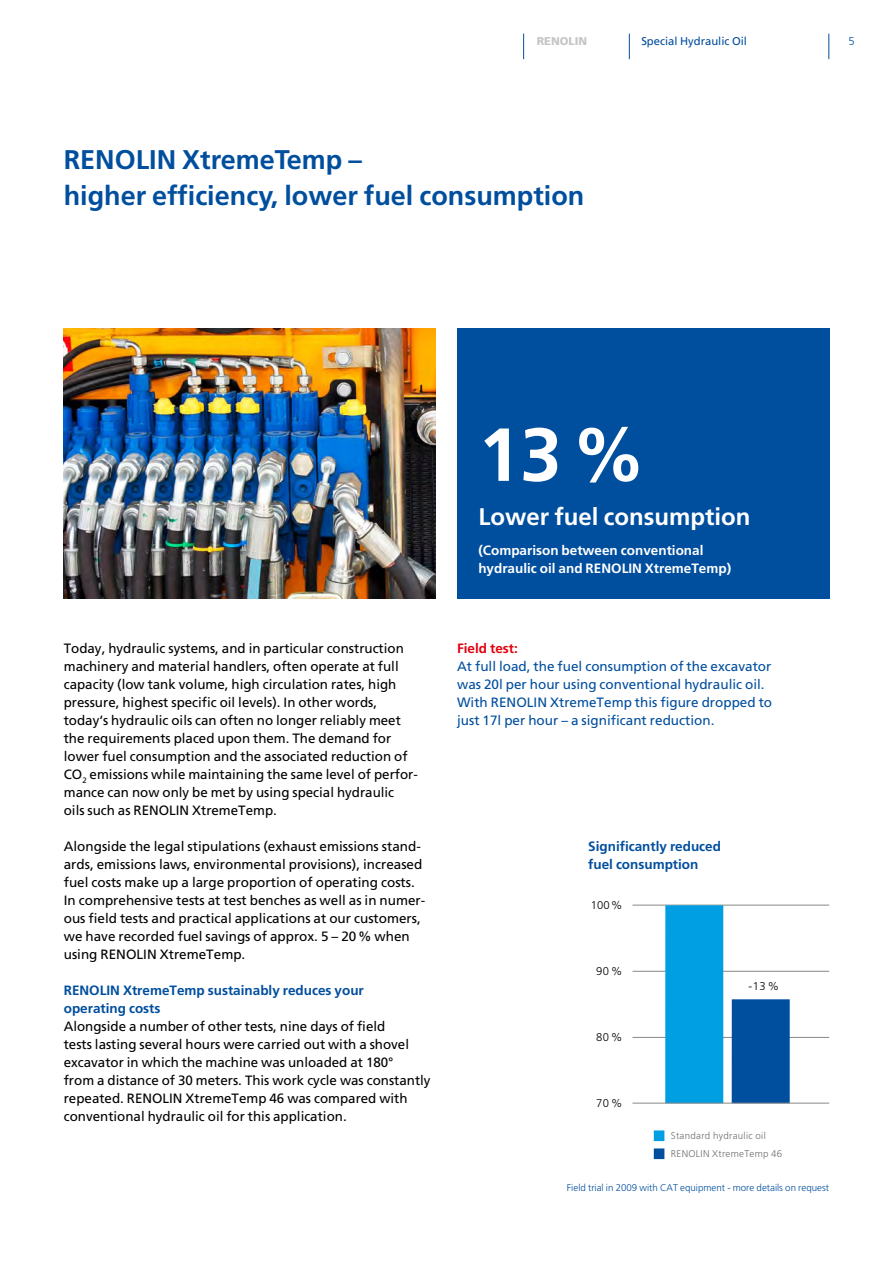
<style>
.page{position:relative;width:893px;height:1263px;background:#fff}
.page>*{position:absolute;margin:0;border:0;box-sizing:border-box;transform-origin:0 0}
.t1{font:700 75px "Frutiger LT Std";color:#fff}
.t2{font:700 27px/36px "Frutiger LT Std";color:#004e9e}
.t3{font:700 24px "Frutiger LT Std";color:#fff}
.t4{font:13.5px/18px "Frutiger LT Std";color:#000}
.t5{font:13.5px/18px "Frutiger LT Std";color:#004e9e}
.t6{font:700 13.5px/18px "Frutiger LT Std";color:#004e9e}
.t7{font:700 13.5px/18px "Frutiger LT Std";color:#fff}
.t8{font:700 13.5px "Frutiger LT Std";color:#e3000f}
.t9{font:11.25px "Frutiger LT Std";color:#004e9e}
.t10{font:300 11.25px "Frutiger LT Std";letter-spacing:.03em;color:#000}
.t11{font:900 11.25px "Frutiger LT Std";color:#c5c6c6}
.t12{font:300 11.25px "Frutiger LT Std";color:#004e9e}
.t13{font:300 9.75px "Frutiger LT Std";color:#004e9e}
.t14{font:300 9.75px/18px "Frutiger LT Std";letter-spacing:.03em;color:#6f6f6e}
</style>
<div class="page">
<img style="left:64px;top:329px;width:372px;height:270px">
<svg style="left:629px;top:34px;width:1px;height:25px"></svg>
<svg style="left:523px;top:34px;width:1px;height:25px"></svg>
<svg style="left:828px;top:34px;width:1px;height:25px"></svg>
<div style="left:457px;top:329px;width:372px;height:270px;background:#004e9e"></div>
<hr style="left:632px;top:905px;width:197px;height:1px;background:#878786">
<hr style="left:632px;top:971px;width:197px;height:1px;background:#878786">
<hr style="left:632px;top:1037px;width:197px;height:1px;background:#878786">
<div style="left:665px;top:905px;width:58px;height:198px;background:#009ee3"></div>
<div style="left:732px;top:999px;width:58px;height:104px;background:#004e9e"></div>
<hr style="left:632px;top:1103px;width:197px;height:1px;background:#878786">
<div style="left:654px;top:1130px;width:10px;height:11px;background:#009ee3"></div>
<div style="left:654px;top:1148px;width:10px;height:11px;background:#004e9e"></div>
<p class="t11" style="left:537px;top:34px;width:52px">RENOLIN</p>
<p class="t9" style="left:641px;top:34px;width:107px">Special Hydraulic Oil</p>
<p class="t12" style="left:848px;top:34px;width:8px">5</p>
<h2 class="t2" style="left:64px;top:142px;width:522px">RENOLIN XtremeTemp –<br>higher efficiency, lower fuel consumption</h2>
<h1 class="t1" style="left:478px;top:411px;width:169px">13%</h1>
<h3 class="t3" style="left:478px;top:503px;width:273px">Lower fuel consumption</h3>
<p class="t7" style="left:478px;top:542px;width:254px">(Comparison between conventional hydraulic oil and RENOLIN XtremeTemp)</p>
<p class="t4" style="left:64px;top:639px;width:356px">Today, hydraulic systems, and in particular construction machinery and material handlers, often operate at full capacity (low tank volume, high circulation rates, high pressure, highest specific oil levels). In other words, today‘s hydraulic oils can often no longer reliably meet the requirements placed upon them. The demand for lower fuel consumption and the associated reduction of CO<sub>2</sub> emissions while maintaining the same level of perfor&shy;mance can now only be met by using special hydraulic oils such as RENOLIN XtremeTemp.</p>
<p class="t4" style="left:64px;top:837px;width:363px">Alongside the legal stipulations (exhaust emissions stand&shy;ards, emissions laws, environmental provisions), increased fuel costs make up a large proportion of operating costs.<br>In comprehensive tests at test benches as well as in numer&shy;ous field tests and practical applications at our customers, we have recorded fuel savings of approx. 5 – 20% when using RENOLIN XtremeTemp.</p>
<p class="t6" style="left:64px;top:981px;width:302px">RENOLIN XtremeTemp sustainably reduces your operating costs</p>
<p class="t4" style="left:64px;top:1017px;width:368px">Alongside a number of other tests, nine days of field<br>tests lasting several hours were carried out with a shovel excavator in which the machine was unloaded at 180°<br>from a distance of 30 meters. This work cycle was constantly repeated. RENOLIN XtremeTemp 46 was compared with conventional hydraulic oil for this application.</p>
<p class="t8" style="left:457px;top:640px;width:62px">Field test:</p>
<p class="t5" style="left:457px;top:657px;width:317px">At full load, the fuel consumption of the excavator was 20l per hour using conventional hydraulic oil.<br>With RENOLIN XtremeTemp this figure dropped to just 17l per hour – a significant reduction.</p>
<p class="t6" style="left:588px;top:837px;width:134px">Significantly reduced fuel consumption</p>
<p class="t10" style="left:591px;top:899px;width:33px">100%</p>
<p class="t10" style="left:596px;top:965px;width:28px">90%</p>
<p class="t10" style="left:596px;top:1031px;width:28px">80%</p>
<p class="t10" style="left:596px;top:1097px;width:28px">70%</p>
<p class="t10" style="left:749px;top:980px;width:32px">-13 %</p>
<p class="t14" style="left:671px;top:1127px;width:113px">Standard hydraulic oil<br>RENOLIN XtremeTemp 46</p>
<p class="t13" style="left:567px;top:1182px;width:264px">Field trial in 2009 with CAT equipment - more details on request</p>
</div>
